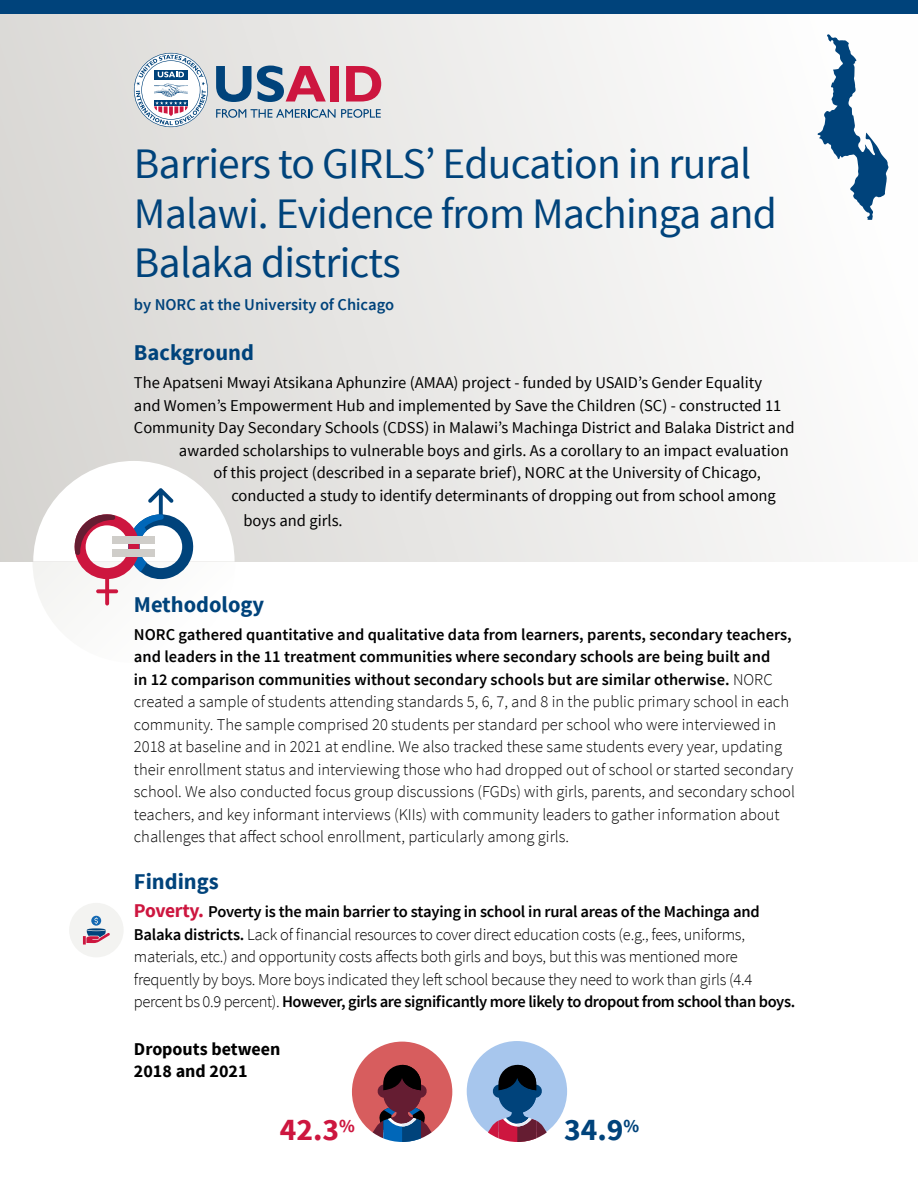
<style>
.page{position:relative;width:918px;height:1188px;background:#fff}
.page>*{position:absolute;margin:0;border:0;box-sizing:border-box;transform-origin:0 0}
.t1{font:43.5px/49.5px "Source Sans Pro";letter-spacing:-.02em;color:#00437b}
.t2{font:700 31.5px "Source Sans Pro";color:#cd163f}
.t3{font:700 31.5px "Source Sans Pro";color:#00437b}
.t4{font:700 22.5px "Source Sans Pro";color:#00437b}
.t5{font:700 18px/22.5px "Source Sans Pro";color:#000}
.t6{font:300 16.5px/22.5px "Source Sans Pro";color:#000}
.t7{font:16.5px "Source Sans Pro";color:#000}
.t8{font:600 16.5px "Source Sans Pro";color:#00437b}
.s1{font-weight:600}
.s2{font-weight:700;font-size:19.5px;color:#cd163f}
</style>
<div class="page">
<div style="left:0;top:14px;width:918px;height:548px;background:linear-gradient(to right,#d8d7d4,#fefefe)"></div>
<svg style="left:216px;top:66px;width:35px;height:36px"></svg>
<svg style="left:216px;top:109px;width:165px;height:9px"></svg>
<svg style="left:257px;top:66px;width:69px;height:36px;background:#a8849c"></svg>
<div style="left:330px;top:66px;width:9px;height:36px;background:#cd163f"></div>
<svg style="left:346px;top:66px;width:35px;height:36px"></svg>
<svg style="left:134px;top:53px;width:74px;height:74px"></svg>
<div style="left:0;top:0;width:918px;height:14px;background:#00437b"></div>
<svg style="left:817px;top:34px;width:72px;height:186px"></svg>
<svg style="left:467px;top:1041px;width:100px;height:101px"></svg>
<svg style="left:352px;top:1042px;width:100px;height:100px"></svg>
<svg style="left:32px;top:461px;width:203px;height:153px"></svg>
<div style="left:113px;top:537px;width:42px;height:7px;background:#cfcdc9"></div>
<div style="left:113px;top:550px;width:42px;height:7px;background:#cfcdc9"></div>
<div style="left:69px;top:903px;width:55px;height:54px;background:#f3f3f1;border-radius:50%"></div>
<svg style="left:83px;top:916px;width:27px;height:29px"></svg>
<h1 class="t1" style="left:134px;top:140px;width:645px">Barriers to GIRLS’ Education in rural<br>Malawi. Evidence from Machinga and<br>Balaka districts</h1>
<p class="t8" style="left:134px;top:295px;width:262px">by NORC at the University of Chicago</p>
<p class="t4" style="left:134px;top:338px;width:122px">Background</p>
<p class="t7" style="left:134px;top:373px;width:630px">The Apatseni Mwayi Atsikana Aphunzire (AMAA) project - funded by USAID’s Gender Equality</p>
<p class="t7" style="left:134px;top:395px;width:649px">and Women’s Empowerment Hub and implemented by Save the Children (SC) - constructed 11</p>
<p class="t7" style="left:134px;top:418px;width:662px">Community Day Secondary Schools (CDSS) in Malawi’s Machinga District and Balaka District and</p>
<p class="t7" style="left:179px;top:440px;width:611px">awarded scholarships to vulnerable boys and girls. As a corollary to an impact evaluation</p>
<p class="t7" style="left:213px;top:463px;width:549px">of this project (described in a separate brief), NORC at the University of Chicago,</p>
<p class="t7" style="left:231px;top:485px;width:546px">conducted a study to identify determinants of dropping out from school among</p>
<p class="t7" style="left:243px;top:511px;width:101px">boys and girls.</p>
<p class="t4" style="left:134px;top:590px;width:132px">Methodology</p>
<p class="t6" style="left:134px;top:623px;width:662px"><span class="s1">NORC gathered quantitative and qualitative data from learners, parents, secondary teachers, and leaders in the 11 treatment communities where secondary schools are being built and<br>in 12 comparison communities without secondary schools but are similar otherwise.</span> NORC created a sample of students attending standards 5, 6, 7, and 8 in the public primary school in each community. The sample comprised 20 students per standard per school who were interviewed in 2018 at baseline and in 2021 at endline. We also tracked these same students every year, updating their enrollment status and interviewing those who had dropped out of school or started secondary school. We also conducted focus group discussions (FGDs) with girls, parents, and secondary school teachers, and key informant interviews (KIIs) with community leaders to gather information about challenges that affect school enrollment, particularly among girls.</p>
<p class="t4" style="left:134px;top:867px;width:86px">Findings</p>
<p class="t6" style="left:134px;top:900px;width:663px"><span class="s2">Poverty.</span> <span class="s1">Poverty is the main barrier to staying in school in rural areas of the Machinga and Balaka districts.</span> Lack of financial resources to cover direct education costs (e.g., fees, uniforms, materials, etc.) and opportunity costs affects both girls and boys, but this was mentioned more frequently by boys. More boys indicated they left school because they need to work than girls (4.4 percent bs 0.9 percent). <span class="s1">However, girls are significantly more likely to dropout from school than boys.</span></p>
<p class="t5" style="left:134px;top:1038px;width:148px">Dropouts between<br>2018 and 2021</p>
<p class="t2" style="left:280px;top:1109px;width:77px">42.3<sup>%</sup></p>
<p class="t3" style="left:564px;top:1109px;width:77px">34.9<sup>%</sup></p>
</div>
